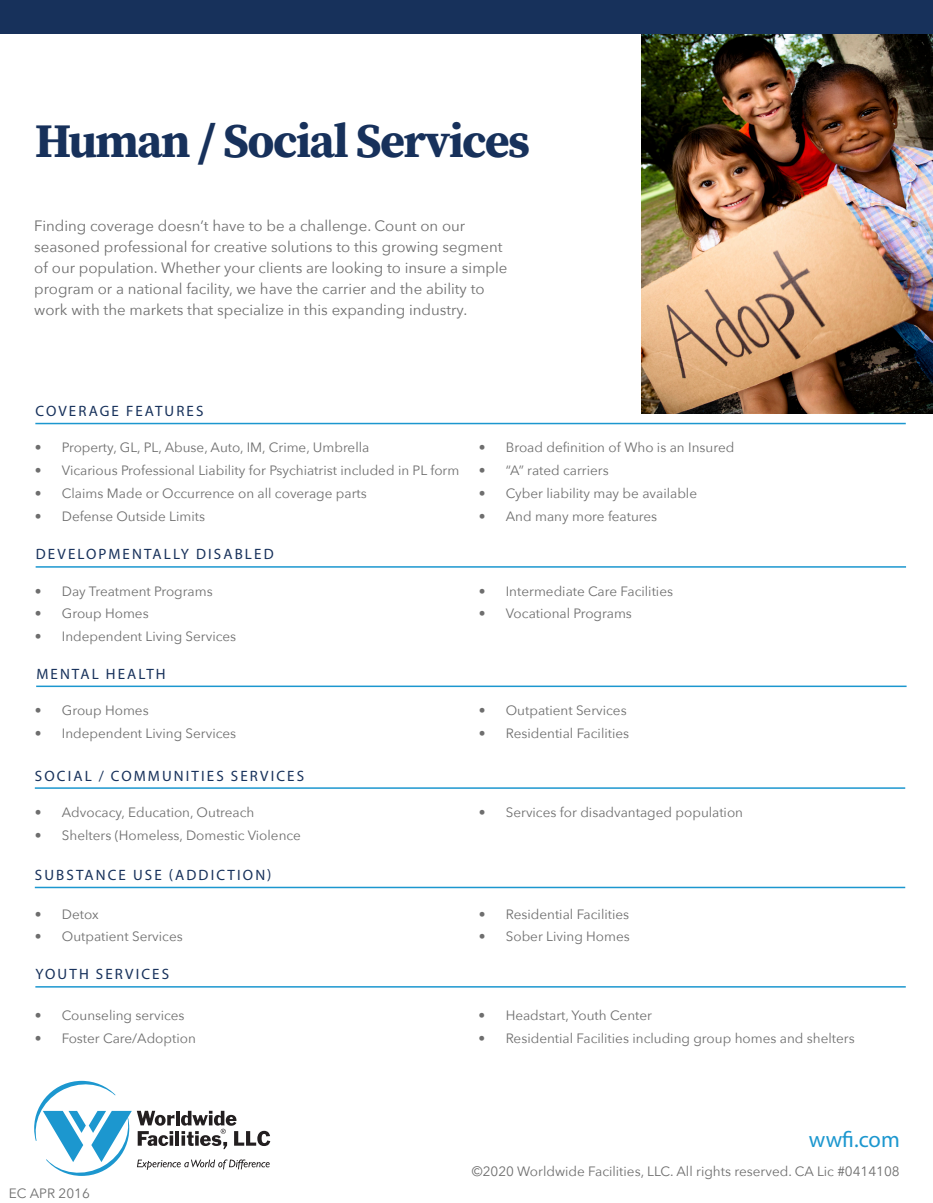
<style>
.page{position:relative;width:933px;height:1203px;background:#fff}
.page>*{position:absolute;margin:0;border:0;box-sizing:border-box;transform-origin:0 0}
.Headlines{font:700 48px "Source Serif Pro";letter-spacing:-.035em;color:#17315b}
.URL{font:22.5px "Myriad Pro";color:#1c97cf}
.Text{font:15px/21px "Avenir Next";color:#6e6e6e}
.Subheads{font:15px "Myriad Pro";letter-spacing:.14em;color:#17315b}
.Disclaimer{font:13.5px "Avenir Next";color:#6e6e6e}
</style>
<div class="page">
<svg style="left:34px;top:1080px;width:236px;height:96px"></svg>
<img style="left:641px;top:33px;width:291px;height:380px">
<div style="left:0;top:0;width:932px;height:33px;background:#17315b"></div>
<hr style="left:35px;top:422px;width:870px;height:2px;background:#1c97cf">
<hr style="left:36px;top:566px;width:869px;height:1px;background:#1c97cf">
<hr style="left:36px;top:685px;width:870px;height:2px;background:#1c97cf">
<hr style="left:35px;top:787px;width:869px;height:1px;background:#1c97cf">
<hr style="left:35px;top:886px;width:869px;height:2px;background:#1c97cf">
<hr style="left:35px;top:985px;width:870px;height:2px;background:#1c97cf">
<p class="Headlines" style="left:35px;top:107px;width:496px">Human / Social Services</p>
<p class="Text" style="left:34px;top:215px;width:474px">Finding coverage doesn’t have to be a challenge. Count on our seasoned professional for creative solutions to this growing segment of our population. Whether your clients are looking to insure a simple program or a national facility, we have the carrier and the ability to work with the markets that specialize in this expanding industry.</p>
<p class="Subheads" style="left:35px;top:401px;width:169px">COVERAGE FEATURES</p>
<p class="Disclaimer" style="left:35px;top:436px;width:336px">• Property, GL, PL, Abuse, Auto, IM, Crime, Umbrella</p>
<p class="Disclaimer" style="left:35px;top:459px;width:426px">• Vicarious Professional Liability for Psychiatrist included in PL form</p>
<p class="Disclaimer" style="left:35px;top:481px;width:333px">• Claims Made or Occurrence on all coverage parts</p>
<p class="Disclaimer" style="left:35px;top:504px;width:172px">• Defense Outside Limits</p>
<p class="Subheads" style="left:36px;top:545px;width:239px">DEVELOPMENTALLY DISABLED</p>
<p class="Disclaimer" style="left:35px;top:579px;width:179px">• Day Treatment Programs</p>
<p class="Disclaimer" style="left:35px;top:602px;width:115px">• Group Homes</p>
<p class="Disclaimer" style="left:35px;top:625px;width:203px">• Independent Living Services</p>
<p class="Subheads" style="left:36px;top:664px;width:131px">MENTAL HEALTH</p>
<p class="Disclaimer" style="left:35px;top:698px;width:115px">• Group Homes</p>
<p class="Disclaimer" style="left:35px;top:721px;width:203px">• Independent Living Services</p>
<p class="Subheads" style="left:35px;top:766px;width:270px">SOCIAL / COMMUNITIES SERVICES</p>
<p class="Disclaimer" style="left:35px;top:800px;width:221px">• Advocacy, Education, Outreach</p>
<p class="Disclaimer" style="left:35px;top:823px;width:267px">• Shelters (Homeless, Domestic Violence</p>
<p class="Subheads" style="left:35px;top:865px;width:238px">SUBSTANCE USE (ADDICTION)</p>
<p class="Disclaimer" style="left:35px;top:902px;width:65px">• Detox</p>
<p class="Disclaimer" style="left:35px;top:925px;width:149px">• Outpatient Services</p>
<p class="Subheads" style="left:35px;top:964px;width:135px">YOUTH SERVICES</p>
<p class="Disclaimer" style="left:35px;top:1003px;width:151px">• Counseling services</p>
<p class="Disclaimer" style="left:35px;top:1026px;width:163px">• Foster Care/Adoption</p>
<p class="Disclaimer" style="left:478px;top:436px;width:257px">• Broad definition of Who is an Insured</p>
<p class="Disclaimer" style="left:478px;top:459px;width:131px">• “A” rated carriers</p>
<p class="Disclaimer" style="left:478px;top:481px;width:220px">• Cyber liability may be available</p>
<p class="Disclaimer" style="left:478px;top:504px;width:180px">• And many more features</p>
<p class="Disclaimer" style="left:478px;top:579px;width:196px">• Intermediate Care Facilities</p>
<p class="Disclaimer" style="left:478px;top:602px;width:155px">• Vocational Programs</p>
<p class="Disclaimer" style="left:478px;top:698px;width:149px">• Outpatient Services</p>
<p class="Disclaimer" style="left:478px;top:721px;width:152px">• Residential Facilities</p>
<p class="Disclaimer" style="left:478px;top:800px;width:266px">• Services for disadvantaged population</p>
<p class="Disclaimer" style="left:478px;top:902px;width:152px">• Residential Facilities</p>
<p class="Disclaimer" style="left:478px;top:925px;width:152px">• Sober Living Homes</p>
<p class="Disclaimer" style="left:478px;top:1003px;width:175px">• Headstart, Youth Center</p>
<p class="Disclaimer" style="left:478px;top:1026px;width:377px">• Residential Facilities including group homes and shelters</p>
<p class="Disclaimer" style="left:9px;top:1181px;width:82px">EC APR 2016</p>
<p class="URL" style="left:808px;top:1125px;width:92px">wwfi.com</p>
<p class="Disclaimer" style="left:471px;top:1159px;width:429px">©2020 Worldwide Facilities, LLC. All rights reserved. CA Lic #0414108</p>
</div>
